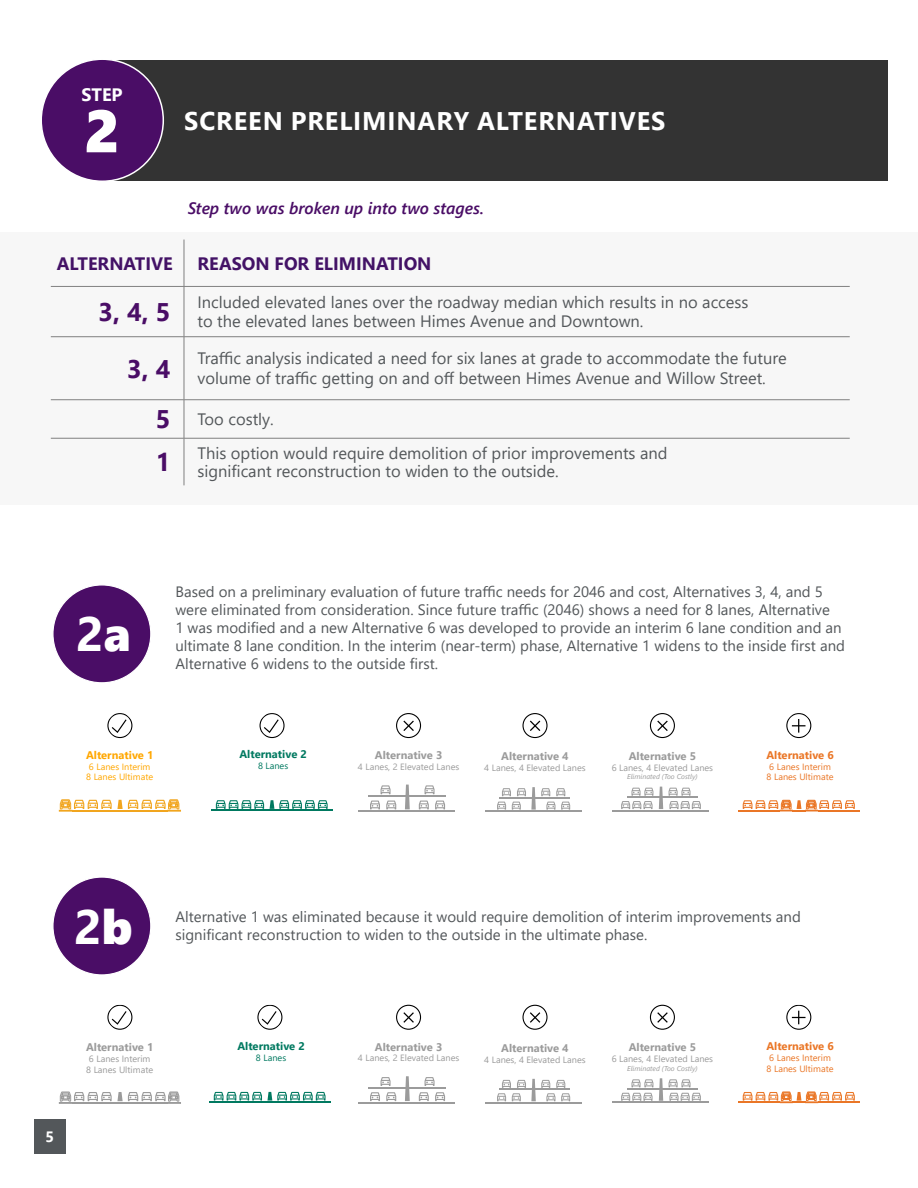
<style>
.page{position:relative;width:918px;height:1188px;background:#fff}
.page>*{position:absolute;margin:0;border:0;box-sizing:border-box;transform-origin:0 0}
.Heading_2_White{font:60px "Segoe UI Black";color:#fff}
.Heading_2_White-2{font:700 48.15px "Segoe UI";color:#fff}
.New_BlackBox{font:700 25.5px "Segoe UI";letter-spacing:.035em;color:#fff}
.Heading_3{font:700 25.5px "Segoe UI";color:#4a0d66}
.Heading_3-2{font:700 18px "Segoe UI";color:#431266}
.Heading_2_White-3{font:700 18px "Segoe UI";color:#fff}
.Body_Gray__Steps{font:16.5px/19.5px "Segoe UI";color:#53575a}
.Body_Gray__Steps-2{font:italic 600 16.5px "Segoe UI";color:#4a0d66}
.Body_Gray__Steps-3{font:15px/18px "Segoe UI";color:#53575a}
.t1{font:700 15px "Segoe UI";color:#fff}
.t2{font:700 11.1px "Segoe UI";color:#9b9b9b}
.t3{font:700 11.1px "Segoe UI";color:#007960}
.t4{font:700 11.1px "Segoe UI";color:#ea7626}
.t5{font:700 11.1px "Segoe UI";color:#ffa700}
.t6{font:9.15px/10.9px "Segoe UI";color:#9b9b9b}
.t7{font:9.15px/10.9px "Segoe UI";color:#ea7626}
.t8{font:9.15px/10.9px "Segoe UI";color:#ffa700}
.t9{font:9.15px "Segoe UI";color:#007960}
.t10{font:italic 7.05px "Segoe UI";color:#9b9b9b}
.s1{font-family:"Segoe UI Black";font-weight:400}
</style>
<div class="page">
<div style="left:0;top:232px;width:918px;height:273px;background:#f7f7f7"></div>
<div style="left:34px;top:1120px;width:32px;height:34px;background:#53575a"></div>
<hr style="left:184px;top:240px;width:1px;height:46px;background:#808080">
<hr style="left:51px;top:286px;width:133px;height:1px;background:#808080">
<hr style="left:184px;top:286px;width:666px;height:1px;background:#808080">
<hr style="left:184px;top:287px;width:1px;height:50px;background:#808080">
<hr style="left:51px;top:336px;width:133px;height:1px;background:#808080">
<hr style="left:184px;top:336px;width:666px;height:1px;background:#808080">
<hr style="left:184px;top:337px;width:1px;height:63px;background:#808080">
<hr style="left:51px;top:399px;width:133px;height:1px;background:#808080">
<hr style="left:184px;top:399px;width:666px;height:1px;background:#808080">
<hr style="left:184px;top:400px;width:1px;height:38px;background:#808080">
<hr style="left:51px;top:438px;width:133px;height:1px;background:#808080">
<hr style="left:184px;top:438px;width:666px;height:1px;background:#808080">
<hr style="left:184px;top:438px;width:1px;height:47px;background:#808080">
<svg style="left:405px;top:785px;width:5px;height:24px"></svg>
<hr style="left:368px;top:796px;width:78px;height:1px;background:#9b9b9b">
<hr style="left:358px;top:811px;width:97px;height:1px;background:#9b9b9b">
<svg style="left:370px;top:801px;width:10px;height:8px"></svg>
<svg style="left:386px;top:801px;width:10px;height:8px"></svg>
<svg style="left:381px;top:785px;width:10px;height:9px"></svg>
<svg style="left:435px;top:801px;width:10px;height:8px"></svg>
<svg style="left:419px;top:801px;width:10px;height:8px"></svg>
<svg style="left:425px;top:785px;width:10px;height:9px"></svg>
<hr style="left:485px;top:811px;width:97px;height:1px;background:#9b9b9b">
<svg style="left:497px;top:787px;width:73px;height:23px"></svg>
<svg style="left:396px;top:713px;width:25px;height:25px"></svg>
<svg style="left:522px;top:713px;width:26px;height:25px"></svg>
<svg style="left:650px;top:713px;width:25px;height:25px"></svg>
<svg style="left:786px;top:713px;width:25px;height:25px"></svg>
<hr style="left:211px;top:810px;width:122px;height:1px;background:#007960">
<svg style="left:216px;top:800px;width:48px;height:9px"></svg>
<svg style="left:270px;top:800px;width:58px;height:9px"></svg>
<hr style="left:738px;top:810px;width:42px;height:1px;background:#ea7626">
<hr style="left:818px;top:810px;width:41px;height:1px;background:#ea7626">
<svg style="left:743px;top:800px;width:112px;height:11px"></svg>
<svg style="left:59px;top:799px;width:122px;height:12px"></svg>
<svg style="left:107px;top:713px;width:25px;height:25px"></svg>
<svg style="left:260px;top:713px;width:25px;height:25px"></svg>
<svg style="left:659px;top:787px;width:4px;height:22px"></svg>
<hr style="left:612px;top:810px;width:97px;height:1px;background:#9b9b9b">
<svg style="left:621px;top:788px;width:32px;height:21px"></svg>
<hr style="left:627px;top:797px;width:70px;height:1px;background:#9b9b9b">
<svg style="left:669px;top:788px;width:32px;height:21px"></svg>
<svg style="left:405px;top:1076px;width:5px;height:25px"></svg>
<hr style="left:368px;top:1087px;width:78px;height:2px;background:#9b9b9b">
<hr style="left:358px;top:1102px;width:97px;height:1px;background:#9b9b9b">
<svg style="left:370px;top:1092px;width:10px;height:9px"></svg>
<svg style="left:386px;top:1092px;width:10px;height:9px"></svg>
<svg style="left:381px;top:1077px;width:10px;height:9px"></svg>
<svg style="left:435px;top:1092px;width:10px;height:9px"></svg>
<svg style="left:419px;top:1092px;width:10px;height:9px"></svg>
<svg style="left:425px;top:1077px;width:10px;height:9px"></svg>
<hr style="left:485px;top:1102px;width:97px;height:1px;background:#9b9b9b">
<svg style="left:497px;top:1079px;width:73px;height:22px"></svg>
<svg style="left:396px;top:1005px;width:25px;height:25px"></svg>
<svg style="left:522px;top:1005px;width:26px;height:25px"></svg>
<svg style="left:650px;top:1005px;width:25px;height:25px"></svg>
<svg style="left:786px;top:1005px;width:25px;height:25px"></svg>
<hr style="left:209px;top:1102px;width:121px;height:1px;background:#007960">
<svg style="left:214px;top:1092px;width:112px;height:9px"></svg>
<hr style="left:738px;top:1102px;width:42px;height:1px;background:#ea7626">
<hr style="left:818px;top:1102px;width:41px;height:1px;background:#ea7626">
<svg style="left:743px;top:1092px;width:112px;height:11px"></svg>
<svg style="left:107px;top:1005px;width:25px;height:25px"></svg>
<svg style="left:257px;top:1005px;width:25px;height:25px"></svg>
<svg style="left:659px;top:1078px;width:4px;height:23px"></svg>
<hr style="left:612px;top:1102px;width:97px;height:1px;background:#9b9b9b">
<svg style="left:621px;top:1093px;width:32px;height:8px"></svg>
<svg style="left:631px;top:1079px;width:22px;height:8px"></svg>
<hr style="left:627px;top:1088px;width:70px;height:1px;background:#9b9b9b">
<svg style="left:669px;top:1093px;width:32px;height:8px"></svg>
<svg style="left:669px;top:1079px;width:22px;height:8px"></svg>
<svg style="left:59px;top:1092px;width:122px;height:12px"></svg>
<div style="left:103px;top:60px;width:785px;height:121px;background:#333"></div>
<div style="left:41px;top:59px;width:122px;height:122px;background:#4a0d66;border-radius:50%"></div>
<div style="left:40px;top:58px;width:124px;height:124px;border:2px solid #fff;border-radius:50%"></div>
<div style="left:53px;top:585px;width:98px;height:98px;background:#4a0d66;border-radius:50%"></div>
<div style="left:53px;top:877px;width:98px;height:98px;background:#4a0d66;border-radius:50%"></div>
<p class="Heading_2_White-3" style="left:81px;top:78px;width:43px">STEP</p>
<p class="Heading_2_White" style="left:84px;top:88px;width:37px">2</p>
<p class="New_BlackBox" style="left:184px;top:97px;width:483px">SCREEN PRELIMINARY ALTERNATIVES</p>
<p class="Body_Gray__Steps-2" style="left:188px;top:192px;width:298px">Step two was broken up into two stages.</p>
<p class="Heading_3-2" style="left:57px;top:246px;width:118px">ALTERNATIVE</p>
<p class="Heading_3-2" style="left:197px;top:246px;width:236px">REASON FOR ELIMINATION</p>
<p class="Heading_3" style="left:99px;top:288px;width:73px">3, 4, 5</p>
<p class="Body_Gray__Steps" style="left:197px;top:291px;width:553px">Included elevated lanes over the roadway median which results in no access to the elevated lanes between Himes Avenue and Downtown.</p>
<p class="Heading_3" style="left:127px;top:344px;width:45px">3, 4</p>
<p class="Body_Gray__Steps" style="left:197px;top:347px;width:591px">Traffic analysis indicated a need for six lanes at grade to accommodate the future volume of traffic getting on and off between Himes Avenue and Willow Street.</p>
<p class="Heading_3" style="left:156px;top:395px;width:16px">5</p>
<p class="Body_Gray__Steps" style="left:197px;top:408px;width:78px">Too costly.</p>
<p class="Heading_3" style="left:156px;top:438px;width:16px">1</p>
<p class="Body_Gray__Steps" style="left:197px;top:443px;width:472px;line-height:18px">This option would require demolition of prior improvements and significant reconstruction to widen to the outside.</p>
<p class="Heading_2_White-2" style="left:76px;top:589px;width:56px">2<span class="s1">a</span></p>
<p class="Body_Gray__Steps-3" style="left:175px;top:582px;width:671px">Based on a preliminary evaluation of future traffic needs for 2046 and cost, Alternatives 3, 4, and 5 were eliminated from consideration. Since future traffic (2046) shows a need for 8 lanes, Alternative<br>1 was modified and a new Alternative 6 was developed to provide an interim 6 lane condition and an ultimate 8 lane condition. In the interim (near-term) phase, Alternative 1 widens to the inside first and Alternative 6 widens to the outside first.</p>
<p class="t5" style="left:86px;top:744px;width:69px">Alternative 1</p>
<p class="t8" style="left:86px;top:760px;width:69px">6 Lanes Interim<br>8 Lanes Ultimate</p>
<p class="t3" style="left:239px;top:744px;width:69px">Alternative 2</p>
<p class="t9" style="left:258px;top:757px;width:32px">8 Lanes</p>
<p class="t2" style="left:375px;top:744px;width:69px">Alternative 3</p>
<p class="t6" style="left:358px;top:760px;width:103px">4 Lanes, 2 Elevated Lanes</p>
<p class="t2" style="left:501px;top:746px;width:69px">Alternative 4</p>
<p class="t6" style="left:484px;top:762px;width:103px">4 Lanes, 4 Elevated Lanes</p>
<p class="t2" style="left:629px;top:745px;width:69px">Alternative 5</p>
<p class="t6" style="left:612px;top:761px;width:103px">6 Lanes, 4 Elevated Lanes</p>
<p class="t10" style="left:627px;top:770px;width:72px">Eliminated (Too Costly)</p>
<p class="t4" style="left:766px;top:744px;width:69px">Alternative 6</p>
<p class="t7" style="left:767px;top:760px;width:69px">6 Lanes Interim<br>8 Lanes Ultimate</p>
<p class="Heading_2_White-2" style="left:74px;top:881px;width:60px">2<span class="s1">b</span></p>
<p class="Body_Gray__Steps-3" style="left:175px;top:906px;width:627px">Alternative 1 was eliminated because it would require demolition of interim improvements and significant reconstruction to widen to the outside in the ultimate phase.</p>
<p class="t1" style="left:45px;top:1123px;width:10px">5</p>
<p class="t2" style="left:86px;top:1036px;width:69px">Alternative 1</p>
<p class="t6" style="left:86px;top:1052px;width:69px">6 Lanes Interim<br>8 Lanes Ultimate</p>
<p class="t3" style="left:237px;top:1036px;width:69px">Alternative 2</p>
<p class="t9" style="left:256px;top:1049px;width:32px">8 Lanes</p>
<p class="t2" style="left:375px;top:1036px;width:69px">Alternative 3</p>
<p class="t6" style="left:358px;top:1052px;width:103px">4 Lanes, 2 Elevated Lanes</p>
<p class="t2" style="left:501px;top:1037px;width:69px">Alternative 4</p>
<p class="t6" style="left:484px;top:1053px;width:103px">4 Lanes, 4 Elevated Lanes</p>
<p class="t2" style="left:629px;top:1037px;width:69px">Alternative 5</p>
<p class="t6" style="left:612px;top:1053px;width:103px">6 Lanes, 4 Elevated Lanes</p>
<p class="t10" style="left:627px;top:1062px;width:72px">Eliminated (Too Costly)</p>
<p class="t4" style="left:766px;top:1036px;width:69px">Alternative 6</p>
<p class="t7" style="left:767px;top:1052px;width:69px">6 Lanes Interim<br>8 Lanes Ultimate</p>
</div>
